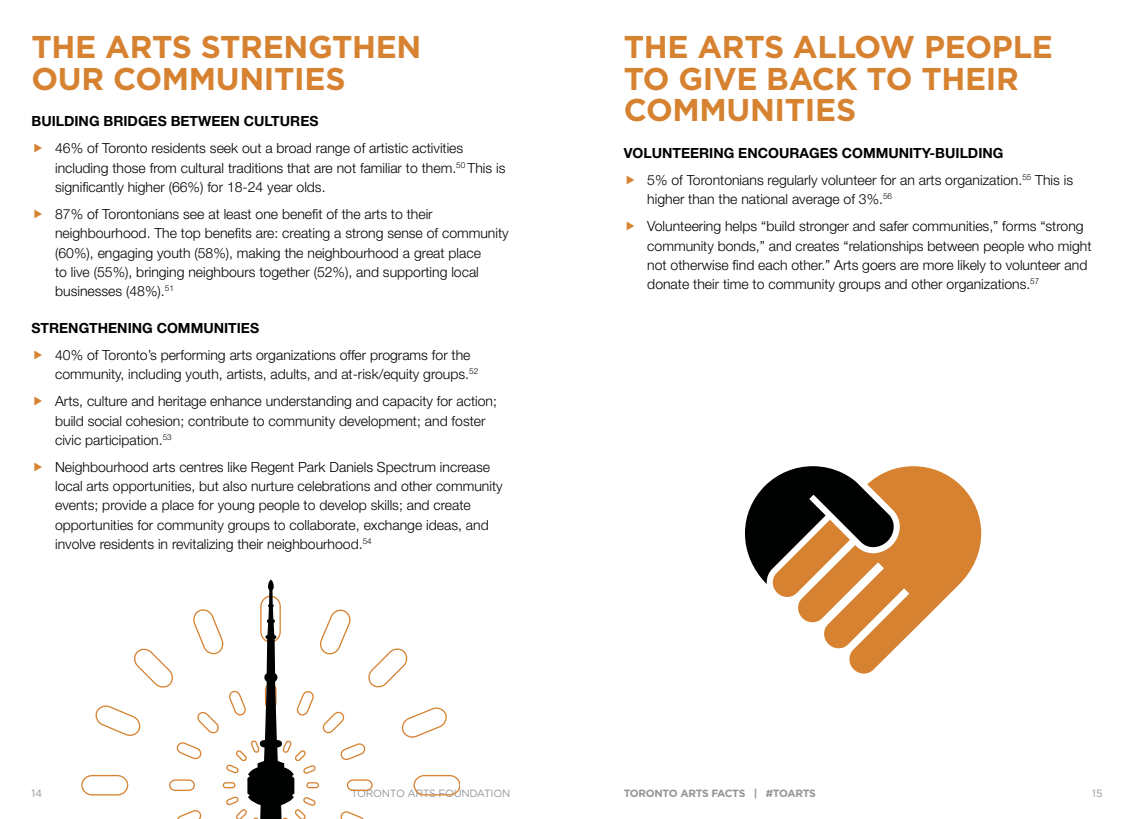
<style>
.page{position:relative;width:1134px;height:819px;background:#fff}
.page>*{position:absolute;margin:0;border:0;box-sizing:border-box;transform-origin:0 0}
.t1{font:700 31.5px/31.5px "Gotham HTF";letter-spacing:-.01em;color:#d68231}
.t2{font:300 14px/19.2px "Helvetica Neue LT Std";color:#000}
.t3{font:700 14px "Helvetica Neue LT Std";color:#000}
.t4{font:10.5px "Gotham HTF";letter-spacing:-.025em;color:#939598}
.t5{font:700 10.5px "Gotham HTF";letter-spacing:-.035em;color:#939598}
.s1{font-weight:700}
</style>
<div class="page">
<svg style="left:82px;top:580px;width:378px;height:239px"></svg>
<svg style="left:745px;top:467px;width:53px;height:130px"></svg>
<svg style="left:798px;top:466px;width:183px;height:208px;fill:#d68231"></svg>
<h1 class="t1" style="left:32px;top:30px;width:392px">THE ARTS STRENGTHEN<br>OUR COMMUNITIES</h1>
<p class="t3" style="left:32px;top:113px;width:288px">BUILDING BRIDGES BETWEEN CULTURES</p>
<p class="t2" style="left:55px;top:138px;width:452px">46% of Toronto residents seek out a broad range of artistic activities including those from cultural traditions that are not familiar to them.<sup>50</sup> This is significantly higher (66%) for 18-24 year olds.</p>
<p class="t2" style="left:55px;top:204px;width:455px">87% of Torontonians see at least one benefit of the arts to their neighbourhood. The top benefits are: creating a strong sense of community (60%), engaging youth (58%), making the neighbourhood a great place<br>to live (55%), bringing neighbours together (52%), and supporting local businesses (48%).<sup>51</sup></p>
<p class="t3" style="left:32px;top:319px;width:229px">STRENGTHENING COMMUNITIES</p>
<p class="t2" style="left:55px;top:345px;width:425px">40% of Toronto’s performing arts organizations offer programs for the community, including youth, artists, adults, and at-risk/equity groups.<sup>52</sup></p>
<p class="t2" style="left:55px;top:391px;width:443px">Arts, culture and heritage enhance understanding and capacity for action; build social cohesion; contribute to community development; and foster civic participation.<sup>53</sup></p>
<p class="t2" style="left:55px;top:457px;width:449px">Neighbourhood arts centres like Regent Park Daniels Spectrum increase local arts opportunities, but also nurture celebrations and other community events; provide a place for young people to develop skills; and create opportunities for community groups to collaborate, exchange ideas, and involve residents in revitalizing their neighbourhood.<sup>54</sup></p>
<h1 class="t1" style="left:624px;top:30px;width:431px">THE ARTS ALLOW PEOPLE<br>TO GIVE BACK TO THEIR<br>COMMUNITIES</h1>
<p class="t2" style="left:647px;top:139px;width:427px;line-height:27.1px;text-indent:-24px"><span class="s1">VOLUNTEERING ENCOURAGES COMMUNITY-BUILDING<br></span>5% of Torontonians regularly volunteer for an arts organization.<sup>55</sup> This is</p>
<p class="t2" style="left:647px;top:185px;width:438px;line-height:27.1px">higher than the national average of 3%.<sup>56<br></sup>Volunteering helps “build stronger and safer communities,” forms “strong</p>
<p class="t2" style="left:647px;top:236px;width:446px">community bonds,” and creates “relationships between people who might not otherwise find each other.” Arts goers are more likely to volunteer and donate their time to community groups and other organizations.<sup>57</sup></p>
<p class="t4" style="left:32px;top:787px;width:12px">14</p>
<p class="t4" style="left:351px;top:787px;width:161px">TORONTO ARTS FOUNDATION</p>
<p class="t5" style="left:624px;top:787px;width:194px">TORONTO ARTS FACTS | #TOARTS</p>
<p class="t4" style="left:1092px;top:787px;width:12px">15</p>
</div>
